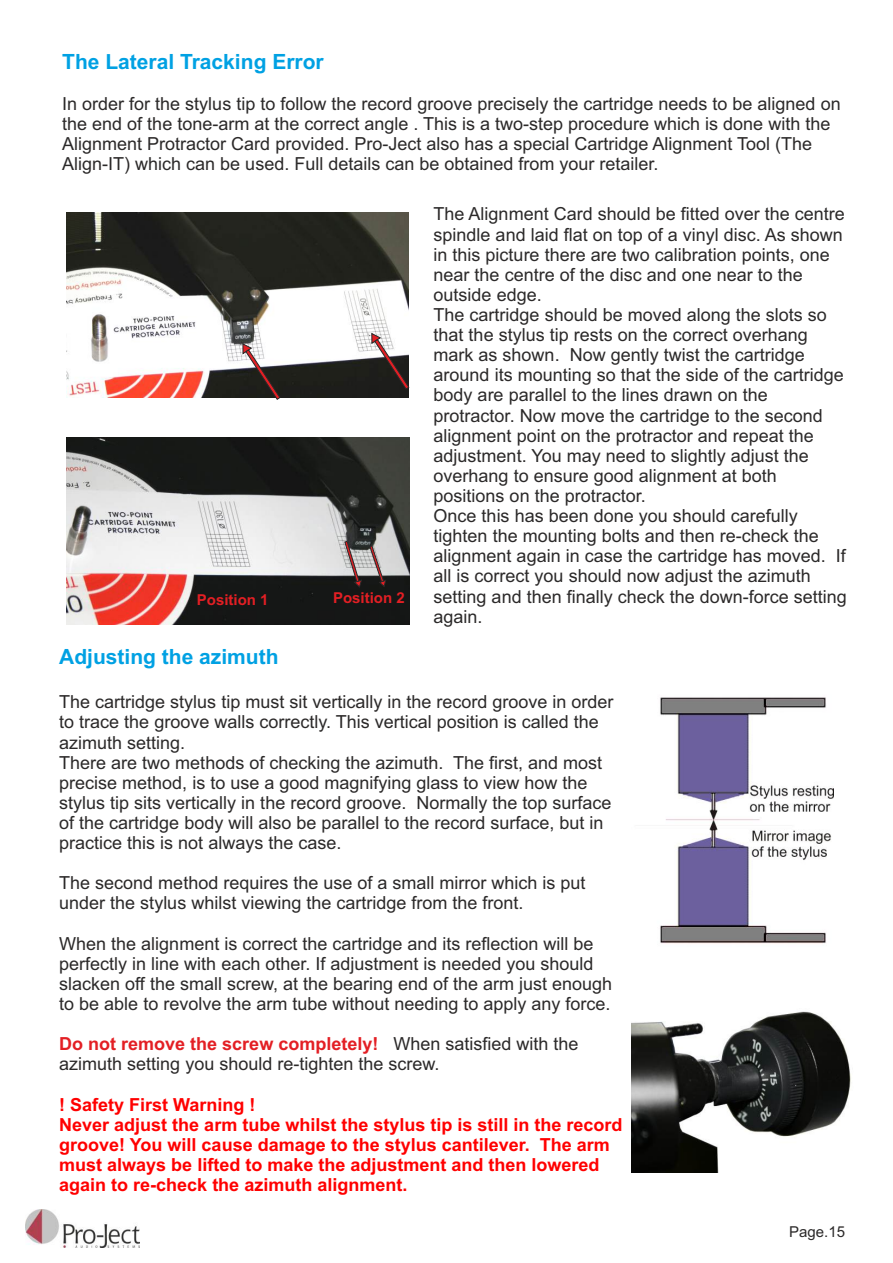
<style>
.page{position:relative;width:893px;height:1263px;background:#fff}
.page>*{position:absolute;margin:0;border:0;box-sizing:border-box;transform-origin:0 0}
.t1{font:700 21px "Arial";color:#00a1e3}
.t2{font:18px/20.1px "Arial";color:#2b2929}
.t3{font:700 18px/20.1px "Arial";color:#f00}
.t4{font:700 15px "Arial";color:#e31f24}
.t5{font:15px "Arial";color:#2b2929}
.s1{font-weight:700;color:#e31f24}
</style>
<div class="page">
<img style="left:25px;top:1210px;width:115px;height:38px">
<img style="left:66px;top:438px;width:343px;height:187px">
<svg style="left:344px;top:541px;width:18px;height:46px"></svg>
<svg style="left:369px;top:545px;width:17px;height:42px"></svg>
<img style="left:67px;top:212px;width:342px;height:186px">
<svg style="left:371px;top:333px;width:38px;height:56px"></svg>
<svg style="left:243px;top:343px;width:37px;height:57px"></svg>
<img style="left:660px;top:697px;width:173px;height:247px">
<img style="left:632px;top:1011px;width:219px;height:162px">
<p class="t1" style="left:62px;top:53px;width:263px">The Lateral Tracking Error</p>
<p class="t2" style="left:62px;top:95px;width:780px">In order for the stylus tip to follow the record groove precisely the cartridge needs to be aligned on the end of the tone-arm at the correct angle . This is a two-step procedure which is done with the Alignment Protractor Card provided. Pro-Ject also has a special Cartridge Alignment Tool (The Align-IT) which can be used. Full details can be obtained from your retailer.</p>
<p class="t4" style="left:197px;top:594px;width:73px">Position 1</p>
<p class="t4" style="left:333px;top:592px;width:73px">Position 2</p>
<p class="t2" style="left:434px;top:206px;width:415px">The Alignment Card should be fitted over the centre spindle and laid flat on top of a vinyl disc. As shown in this picture there are two calibration points, one near the centre of the disc and one near to the outside edge.<br>The cartridge should be moved along the slots so that the stylus tip rests on the correct overhang mark as shown. Now gently twist the cartridge around its mounting so that the side of the cartridge body are parallel to the lines drawn on the protractor. Now move the cartridge to the second alignment point on the protractor and repeat the adjustment. You may need to slightly adjust the overhang to ensure good alignment at both positions on the protractor.<br>Once this has been done you should carefully tighten the mounting bolts and then re-check the alignment again in case the cartridge has moved. If all is correct you should now adjust the azimuth setting and then finally check the down-force setting again.</p>
<p class="t1" style="left:59px;top:649px;width:221px">Adjusting the azimuth</p>
<p class="t2" style="left:59px;top:694px;width:556px">The cartridge stylus tip must sit vertically in the record groove in order to trace the groove walls correctly. This vertical position is called the azimuth setting.<br>There are two methods of checking the azimuth. The first, and most precise method, is to use a good magnifying glass to view how the stylus tip sits vertically in the record groove. Normally the top surface of the cartridge body will also be parallel to the record surface, but in practice this is not always the case.</p>
<p class="t2" style="left:59px;top:875px;width:528px">The second method requires the use of a small mirror which is put under the stylus whilst viewing the cartridge from the front.</p>
<p class="t2" style="left:59px;top:935px;width:554px">When the alignment is correct the cartridge and its reflection will be perfectly in line with each other. If adjustment is needed you should slacken off the small screw, at the bearing end of the arm just enough to be able to revolve the arm tube without needing to apply any force.</p>
<p class="t2" style="left:59px;top:1035px;width:521px"><span class="s1">Do not remove the screw completely!</span> When satisfied with the azimuth setting you should re-tighten the screw.</p>
<p class="t3" style="left:59px;top:1096px;width:565px">! Safety First Warning !<br>Never adjust the arm tube whilst the stylus tip is still in the record groove! You will cause damage to the stylus cantilever. The arm must always be lifted to make the adjustment and then lowered again to re-check the azimuth alignment.</p>
<p class="t5" style="left:789px;top:1226px;width:57px">Page.15</p>
</div>
